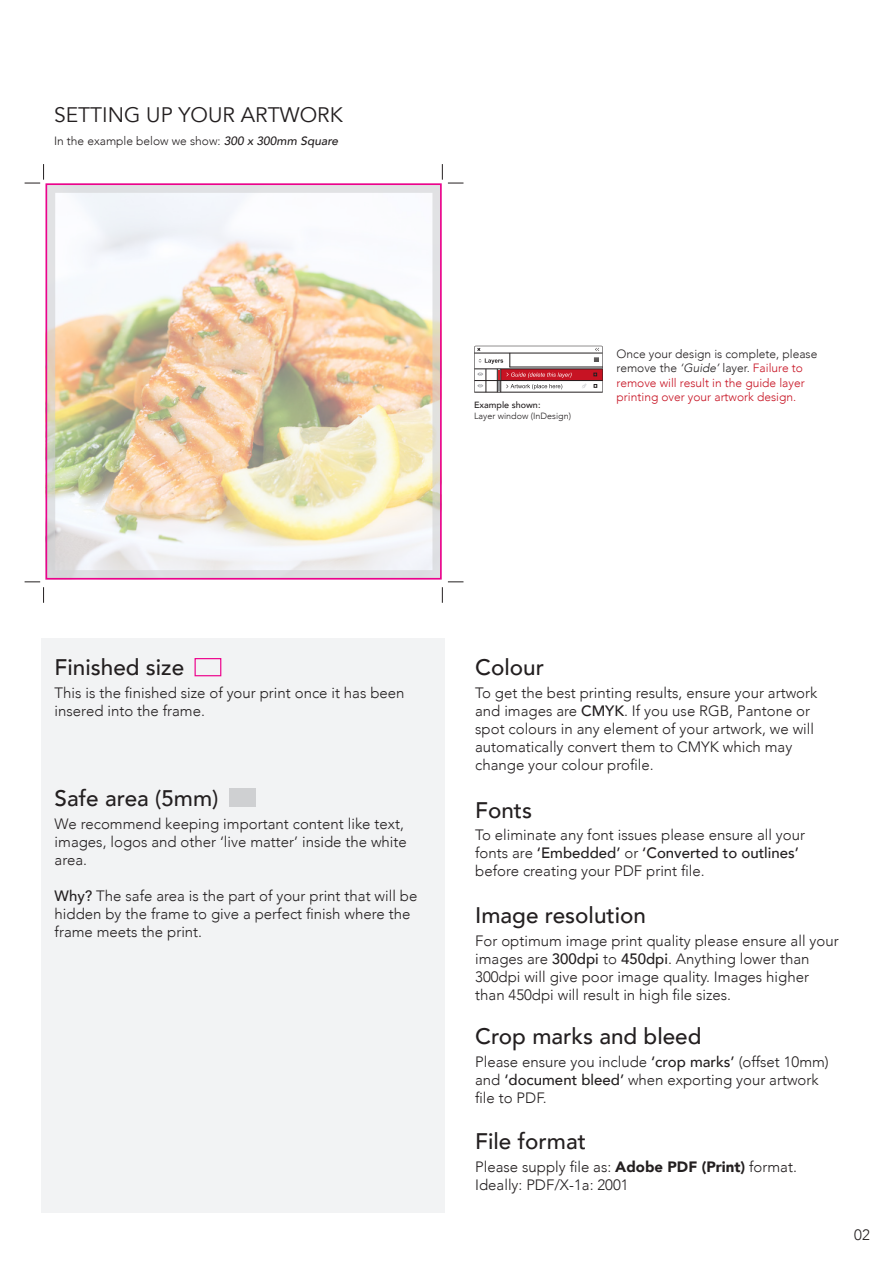
<style>
.page{position:relative;width:893px;height:1263px;background:#fff}
.page>*{position:absolute;margin:0;border:0;box-sizing:border-box;transform-origin:0 0}
.t1{font:500 22.5px "Avenir";color:#231f20}
.t2{font:21px "Avenir";color:#231f20}
.t3{font:300 15px/18px "Avenir";color:#231f20}
.t4{font:300 12px/14.4px "Avenir";color:#c71323}
.t5{font:300 12px "Avenir";color:#231f20}
.t6{font:300 9px "Avenir";color:#231f20}
.t7{font:500 9px "Avenir";color:#231f20}
.s1{font-weight:500;font-style:italic}
.s2{color:#231f20}
.s3{font-style:italic;color:#231f20}
.s4{font-weight:500}
.s5{font-weight:900}
</style>
<div class="page">
<hr style="left:474px;top:392px;width:129px;height:1px;background:#231f20">
<svg style="left:474px;top:346px;width:129px;height:46px"></svg>
<img style="left:49px;top:186px;width:390px;height:390px">
<div style="left:46px;top:183px;width:396px;height:396px;border:2px solid #ed028c"></div>
<div style="left:41px;top:639px;width:404px;height:574px;background:#f2f3f4"></div>
<div style="left:195px;top:658px;width:26px;height:18px;border:1px solid #ed028c"></div>
<div style="left:229px;top:789px;width:27px;height:18px;background:#cfd0d2"></div>
<svg style="left:442px;top:582px;width:21px;height:21px"></svg>
<svg style="left:442px;top:164px;width:21px;height:20px"></svg>
<svg style="left:25px;top:164px;width:19px;height:20px"></svg>
<svg style="left:25px;top:582px;width:19px;height:21px"></svg>
<p class="t2" style="left:54px;top:102px;width:290px">SETTING UP YOUR ARTWORK</p>
<p class="t5" style="left:54px;top:133px;width:286px">In the example below we show: <span class="s1">300 x 300mm Square</span></p>
<p class="t7" style="left:474px;top:397px;width:68px">Example shown:</p>
<p class="t6" style="left:474px;top:411px;width:98px">Layer window (InDesign)</p>
<p class="t4" style="left:617px;top:346px;width:202px"><span class="s2">Once your design is complete, please remove the</span> <span class="s3">‘Guide’</span> <span class="s2">layer.</span> Failure to remove will result in the guide layer printing over your artwork design.</p>
<p class="t1" style="left:55px;top:648px;width:131px">Finished size</p>
<p class="t3" style="left:55px;top:684px;width:351px">This is the finished size of your print once it has been insered into the frame.</p>
<p class="t1" style="left:55px;top:779px;width:165px">Safe area (5mm)</p>
<p class="t3" style="left:55px;top:814px;width:354px">We recommend keeping important content like text, images, logos and other ‘live matter’ inside the white area.</p>
<p class="t3" style="left:55px;top:886px;width:364px"><span class="s4">Why?</span> The safe area is the part of your print that will be hidden by the frame to give a perfect finish where the frame meets the print.</p>
<p class="t1" style="left:475px;top:648px;width:70px">Colour</p>
<p class="t3" style="left:475px;top:684px;width:344px">To get the best printing results, ensure your artwork and images are <span class="s4">CMYK</span>. If you use RGB, Pantone or spot colours in any element of your artwork, we will automatically convert them to CMYK which may change your colour profile.</p>
<p class="t1" style="left:475px;top:790px;width:59px">Fonts</p>
<p class="t3" style="left:475px;top:826px;width:331px">To eliminate any font issues please ensure all your fonts are <span class="s4">‘Embedded’</span> or <span class="s4">‘Converted to outlines’ </span>before creating your PDF print file.</p>
<p class="t1" style="left:475px;top:896px;width:172px">Image resolution</p>
<p class="t3" style="left:475px;top:931px;width:365px">For optimum image print quality please ensure all your images are <span class="s4">300dpi</span> to <span class="s4">450dpi</span>. Anything lower than 300dpi will give poor image quality. Images higher than 450dpi will result in high file sizes.</p>
<p class="t1" style="left:475px;top:1017px;width:228px">Crop marks and bleed</p>
<p class="t3" style="left:475px;top:1053px;width:355px">Please ensure you include <span class="s4">‘crop marks’</span> (offset 10mm) and <span class="s4">‘document bleed’</span> when exporting your artwork</p>
<p class="t3" style="left:475px;top:1089px;width:73px">file to PDF.</p>
<p class="t1" style="left:475px;top:1121px;width:112px">File format</p>
<p class="t3" style="left:475px;top:1157px;width:323px">Please supply file as: <span class="s5">Adobe PDF (Print)</span> format.</p>
<p class="t3" style="left:475px;top:1175px;width:155px">Ideally: PDF/X-1a: 2001</p>
<p class="t3" style="left:854px;top:1225px;width:17px">02</p>
</div>
